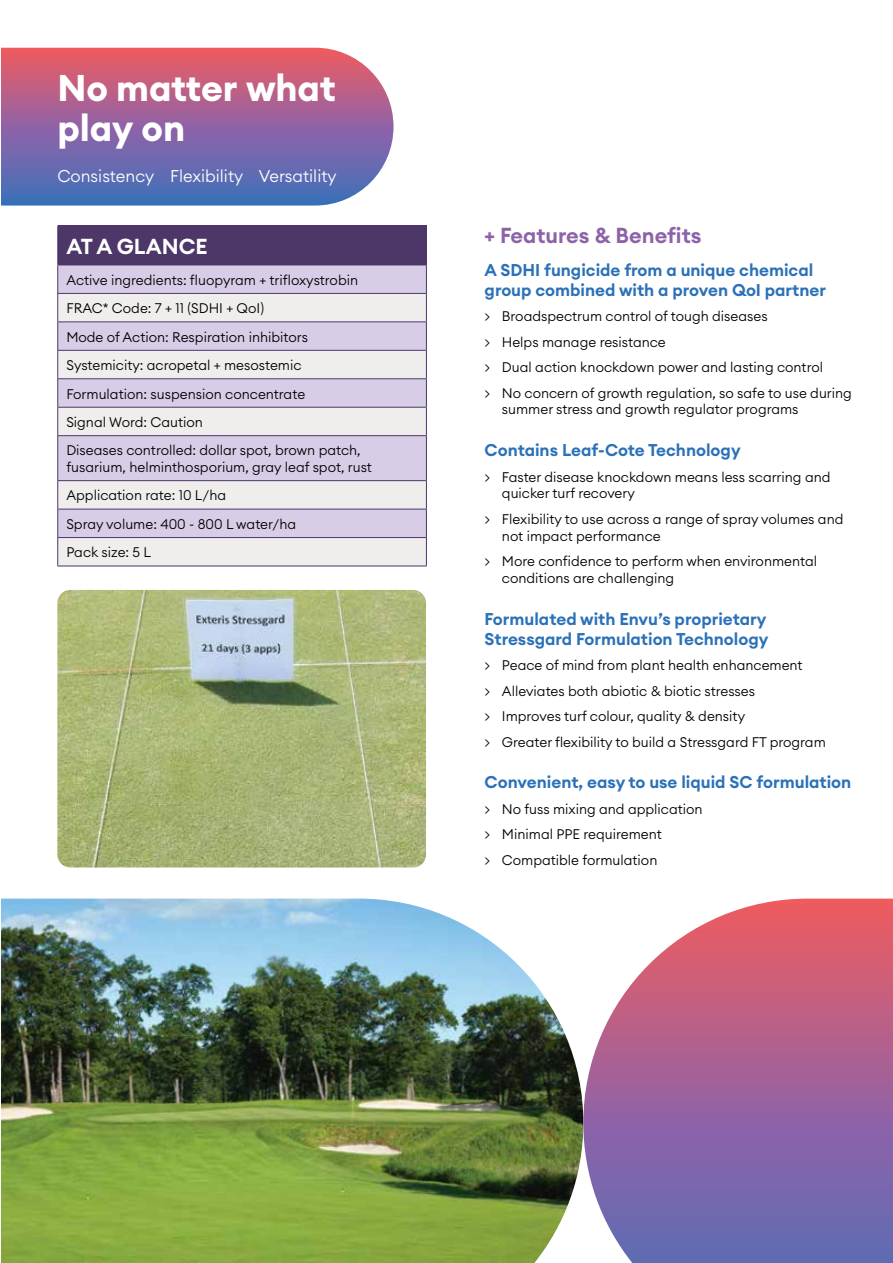
<style>
.page{position:relative;width:893px;height:1263px;background:#fff}
.page>*{position:absolute;margin:0;border:0;box-sizing:border-box;transform-origin:0 0}
.t1{font:700 36.75px/40.3px "Euclid Circular A";letter-spacing:-.005em;color:#fff}
.t2{font:600 21.45px "Euclid Circular A";color:#8d62a9}
.t3{font:600 21.45px "Euclid Circular A";color:#fff}
.t4{font:600 16.8px/20px "Euclid Circular A";color:#2b71b8}
.t5{font:300 16.8px "Euclid Circular A";color:#fff}
.t6{font:300 13.8px/28.5px "Euclid Circular A";color:#000}
</style>
<div class="page">
<img style="left:1px;top:898px;width:582px;height:365px">
<svg style="left:583px;top:898px;width:310px;height:365px;background:#aa75a3"></svg>
<div style="left:58px;top:226px;width:368px;height:39px;background:#4d3668"></div>
<hr style="left:57px;top:226px;width:1px;height:39px;background:#4d3668">
<hr style="left:426px;top:226px;width:1px;height:39px;background:#4d3668">
<hr style="left:57px;top:566px;width:370px;height:1px;background:#4d3668">
<svg style="left:57px;top:265px;width:370px;height:301px;background:#ddd6e4"></svg>
<hr style="left:57px;top:537px;width:370px;height:1px;background:#4d3668">
<img style="left:57px;top:590px;width:369px;height:277px">
<svg style="left:1px;top:48px;width:392px;height:158px;background:#976b9e"></svg>
<h1 class="t1" style="left:57px;top:68px;width:280px">No matter what play on</h1>
<p class="t5" style="left:57px;top:165px;width:281px">Consistency Flexibility Versatility</p>
<h2 class="t3" style="left:66px;top:233px;width:143px">AT A GLANCE</h2>
<p class="t6" style="left:66px;top:265px;width:296px">Active ingredients: fluopyram + trifloxystrobin FRAC* Code: 7 + 11 (SDHI + QoI)<br>Mode of Action: Respiration inhibitors Systemicity: acropetal + mesostemic Formulation: suspension concentrate<br>Signal Word: Caution<br>Diseases controlled: dollar spot, brown patch,</p>
<p class="t6" style="left:66px;top:453px;width:307px">fusarium, helminthosporium, gray leaf spot, rust<br>Application rate: 10 L/ha<br>Spray volume: 400 - 800 L water/ha<br>Pack size: 5 L</p>
<h2 class="t2" style="left:485px;top:221px;width:219px">+ Features &amp; Benefits</h2>
<p class="t4" style="left:485px;top:260px;width:343px">A SDHI fungicide from a unique chemical group combined with a proven QoI partner</p>
<p class="t6" style="left:485px;top:303px;width:369px;line-height:25.5px">&gt; Broadspectrum control of tough diseases<br>&gt; Helps manage resistance<br>&gt; Dual action knockdown power and lasting control<br>&gt; No concern of growth regulation, so safe to use during</p>
<p class="t6" style="left:502px;top:395px;width:298px">summer stress and growth regulator programs</p>
<p class="t4" style="left:485px;top:440px;width:257px">Contains Leaf-Cote Technology</p>
<p class="t6" style="left:502px;top:468px;width:330px;line-height:16.8px;text-indent:-17px">&gt; Faster disease knockdown means less scarring and quicker turf recovery</p>
<p class="t6" style="left:502px;top:510px;width:343px;line-height:16.8px;text-indent:-17px">&gt; Flexibility to use across a range of spray volumes and not impact performance</p>
<p class="t6" style="left:502px;top:553px;width:317px;line-height:16.8px;text-indent:-17px">&gt; More confidence to perform when environmental conditions are challenging</p>
<p class="t4" style="left:485px;top:609px;width:285px">Formulated with Envu’s proprietary<br>Stressgard Formulation Technology</p>
<p class="t6" style="left:485px;top:652px;width:343px;line-height:25.5px">&gt; Peace of mind from plant health enhancement<br>&gt; Alleviates both abiotic &amp; biotic stresses<br>&gt; Improves turf colour, quality &amp; density<br>&gt; Greater flexibility to build a Stressgard FT program</p>
<p class="t4" style="left:485px;top:772px;width:368px">Convenient, easy to use liquid SC formulation</p>
<p class="t6" style="left:485px;top:796px;width:220px;line-height:25.5px">&gt; No fuss mixing and application &gt; Minimal PPE requirement<br>&gt; Compatible formulation</p>
</div>
